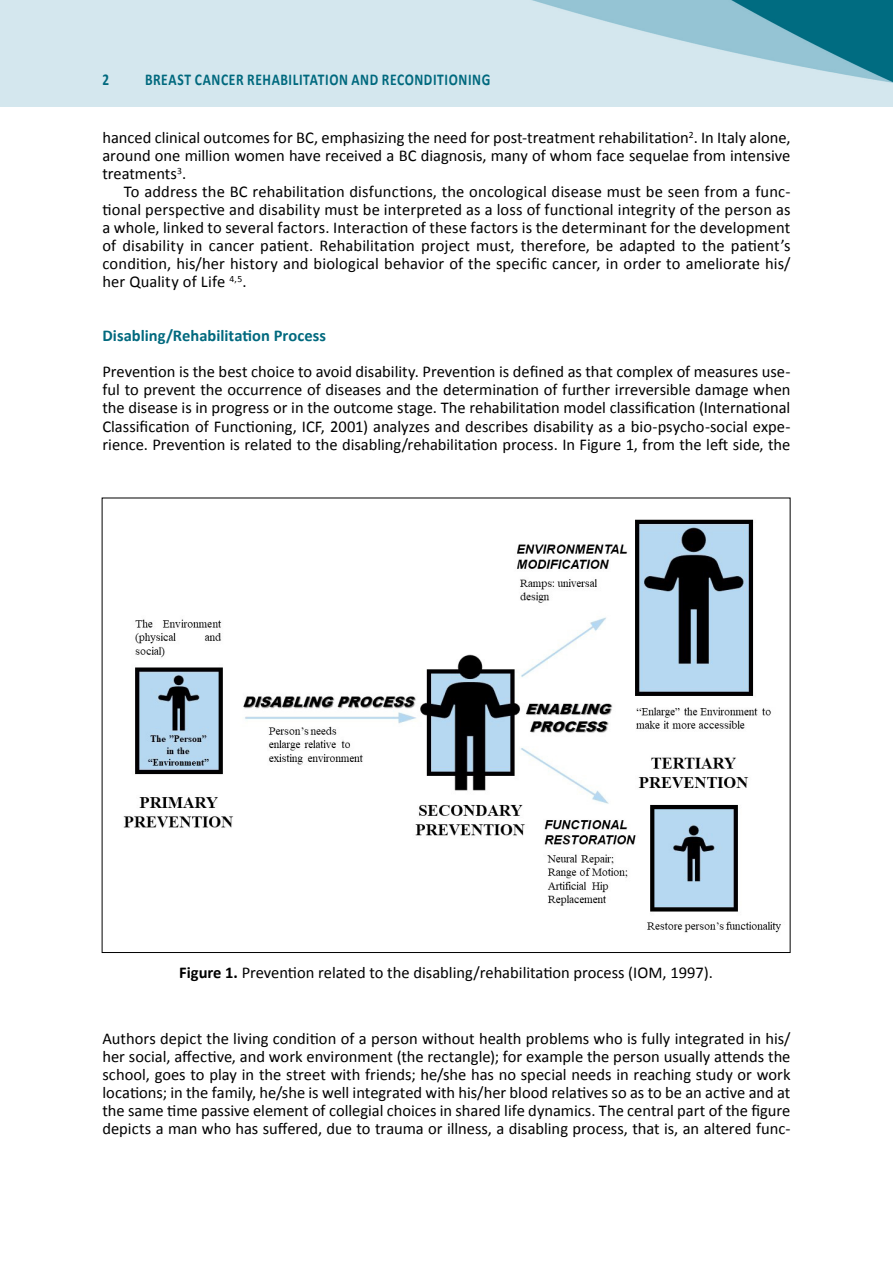
<style>
.page{position:relative;width:893px;height:1263px;background:#fff}
.page>*{position:absolute;margin:0;border:0;box-sizing:border-box;transform-origin:0 0}
.t1{font:16.5px/18px "Calibri";color:#000;text-align:justify}
.t2{font:700 16.5px "Calibri";letter-spacing:.04em;color:#00697e;scale:.82 1}
.t3{font:700 16.5px "Calibri";color:#00697e}
.t4{font:700 16.5px "Calibri";letter-spacing:.04em;color:#00697e;scale:.8 1}
.s1{font-weight:700}
</style>
<div class="page">
<img style="left:0;top:0;width:893px;height:106px">
<img style="left:123px;top:519px;width:658px;height:414px">
<p class="t4" style="left:102px;top:69px;width:10px">2</p>
<p class="t2" style="left:145px;top:69px;width:423px">BREAST CANCER REHABILITATION AND RECONDITIONING</p>
<p class="t1" style="left:102px;top:128px;width:689px">hanced clinical outcomes for BC, emphasizing the need for post-treatment rehabilitation<sup>2</sup>. In Italy alone, around one million women have received a BC diagnosis, many of whom face sequelae from intensive treatments<sup>3</sup>.</p>
<p class="t1" style="left:102px;top:182px;width:689px;text-indent:21px">To address the BC rehabilitation disfunctions, the oncological disease must be seen from a func&shy;tional perspective and disability must be interpreted as a loss of functional integrity of the person as a whole, linked to several factors. Interaction of these factors is the determinant for the development of disability in cancer patient. Rehabilitation project must, therefore, be adapted to the patient’s condition, his/her history and biological behavior of the specific cancer, in order to ameliorate his/ her Quality of Life <sup>4,5</sup>.</p>
<p class="t3" style="left:102px;top:326px;width:225px">Disabling/Rehabilitation Process</p>
<p class="t1" style="left:102px;top:362px;width:689px">Prevention is the best choice to avoid disability. Prevention is defined as that complex of measures use&shy;ful to prevent the occurrence of diseases and the determination of further irreversible damage when the disease is in progress or in the outcome stage. The rehabilitation model classification (International Classification of Functioning, ICF, 2001) analyzes and describes disability as a bio-psycho-social expe&shy;rience. Prevention is related to the disabling/rehabilitation process. In Figure 1, from the left side, the</p>
<p class="t1" style="left:179px;top:963px;width:535px"><span class="s1">Figure 1.</span> Prevention related to the disabling/rehabilitation process (IOM, 1997).</p>
<p class="t1" style="left:102px;top:1028px;width:689px">Authors depict the living condition of a person without health problems who is fully integrated in his/ her social, affective, and work environment (the rectangle); for example the person usually attends the school, goes to play in the street with friends; he/she has no special needs in reaching study or work locations; in the family, he/she is well integrated with his/her blood relatives so as to be an active and at the same time passive element of collegial choices in shared life dynamics. The central part of the figure depicts a man who has suffered, due to trauma or illness, a disabling process, that is, an altered func-</p>
</div>
